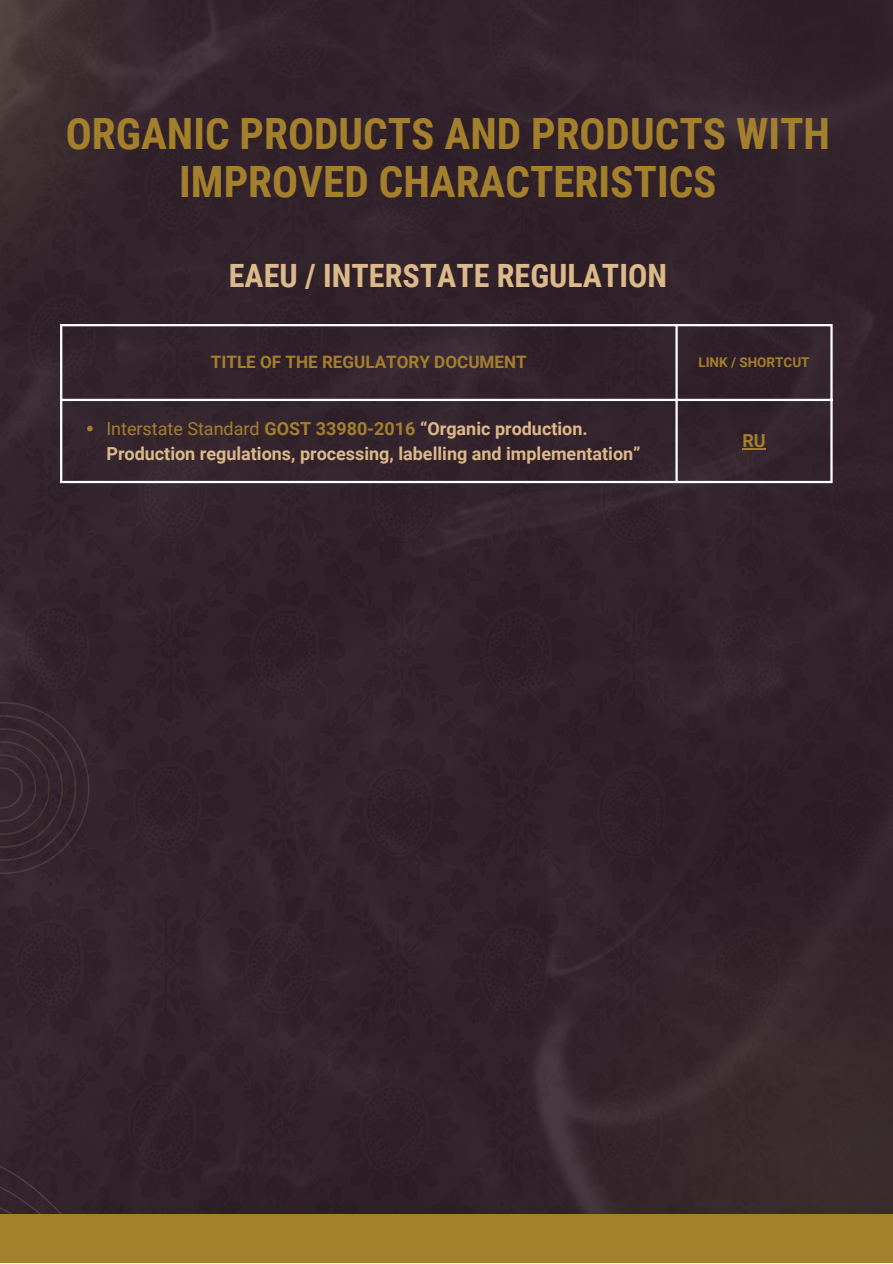
<style>
.page{position:relative;width:893px;height:1264px;background:#fff}
.page>*{position:absolute;margin:0;border:0;box-sizing:border-box;transform-origin:0 0}
.t1{font:700 43.2px/47.2px "Roboto Condensed";color:#a4802d;text-align:center}
.t2{font:700 32.1px "Roboto Condensed";color:#dcb98a}
.t3{font:700 18px/24.8px "Roboto";color:#dcb98a}
.t4{font:700 18px "Roboto";color:#a4802d}
.t5{font:700 17.1px "Roboto";color:#a4802d}
.t6{font:700 13.5px "Roboto";color:#a4802d}
.s1{font-weight:400;color:#a4802d}
.s2{color:#a4802d}
</style>
<div class="page">
<div style="left:0;top:0;width:892px;height:1214px;background:#32222b"></div>
<svg style="left:446px;top:786px;width:446px;height:428px;background:#34242b"></svg>
<svg style="left:0;top:0;width:206px;height:412px;background:#37272e"></svg>
<svg style="left:0;top:702px;width:90px;height:172px;background:#36262e"></svg>
<div style="left:0;top:1154px;width:258px;height:60px;background:#32222b"></div>
<div style="left:0;top:1214px;width:892px;height:48px;background:#a4802d"></div>
<svg style="left:87px;top:426px;width:6px;height:5px"></svg>
<svg style="left:742px;top:448px;width:23px;height:1px"></svg>
<hr style="left:60px;top:326px;width:2px;height:155px;background:#fff">
<hr style="left:675px;top:326px;width:2px;height:155px;background:#fff">
<hr style="left:830px;top:326px;width:2px;height:155px;background:#fff">
<hr style="left:60px;top:324px;width:772px;height:2px;background:#fff">
<hr style="left:60px;top:399px;width:772px;height:2px;background:#fff">
<hr style="left:60px;top:481px;width:772px;height:2px;background:#fff">
<h1 class="t1" style="left:66px;top:111px;width:765px">ORGANIC PRODUCTS AND PRODUCTS WITH<br>IMPROVED CHARACTERISTICS</h1>
<h2 class="t2" style="left:229px;top:257px;width:439px">EAEU / INTERSTATE REGULATION</h2>
<p class="t5" style="left:211px;top:352px;width:317px">TITLE OF THE REGULATORY DOCUMENT</p>
<p class="t6" style="left:698px;top:354px;width:113px">LINK / SHORTCUT</p>
<p class="t3" style="left:106px;top:416px;width:535px"><span class="s1">Interstate Standard</span> <span class="s2">GOST 33980-2016</span> “Organic production.<br>Production regulations, processing, labelling and implementation”</p>
<p class="t4" style="left:742px;top:430px;width:25px">RU</p>
</div>
